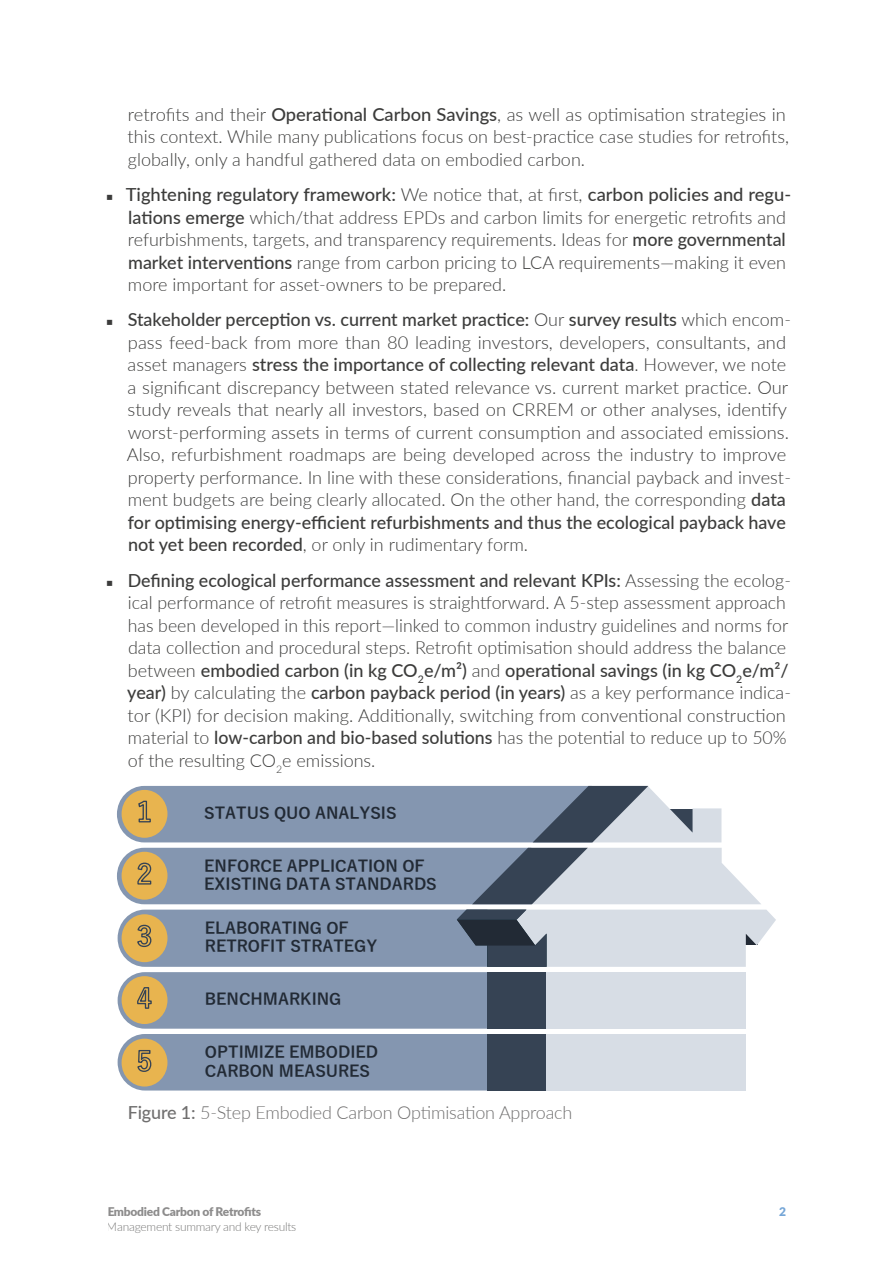
<style>
.page{position:relative;width:893px;height:1263px;background:#fff}
.page>*{position:absolute;margin:0;border:0;box-sizing:border-box;transform-origin:0 0}
.t1{font:300 18px/22.5px "Lato";color:#3c3c3b}
.t2{font:300 18px "Lato";letter-spacing:-.01em;color:#706f6f}
.t3{font:700 15.9px/18.6px "Yu Gothic";color:#222a35}
.t4{font:300 12px "Lato";letter-spacing:-.02em;color:#575756}
.t5{font:900 12px "Lato";letter-spacing:-.02em;color:#706f6f}
.t6{font:900 12px "Lato";color:#5390cd}
.s1{font-weight:500}
</style>
<div class="page">
<svg style="left:117px;top:786px;width:604px;height:56px;background:#909cab"></svg>
<svg style="left:118px;top:910px;width:658px;height:180px;background:#a6afbb"></svg>
<svg style="left:117px;top:848px;width:644px;height:56px;background:#9da7b5"></svg>
<p class="t1" style="left:128px;top:102px;width:663px">retrofits and their <span class="s1">Operational Carbon Savings</span>, as well as optimisation strategies in this context. While many publications focus on best-practice case studies for retrofits, globally, only a handful gathered data on embodied carbon.</p>
<p class="t1" style="left:128px;top:183px;width:665px;text-indent:-23px">◾ <span class="s1">Tightening regulatory framework:</span> We notice that, at first, <span class="s1">carbon policies and regu&shy;lations emerge</span> which/that address EPDs and carbon limits for energetic retrofits and refurbishments, targets, and transparency requirements. Ideas for <span class="s1">more governmental market interventions</span> range from carbon pricing to LCA requirements—making it even more important for asset-owners to be prepared.</p>
<p class="t1" style="left:127px;top:308px;width:666px;text-indent:-22px">◾ <span class="s1">Stakeholder perception vs. current market practice:</span> Our <span class="s1">survey results</span> which encom&shy;pass feed-back from more than 80 leading investors, developers, consultants, and asset managers <span class="s1">stress the importance of collecting relevant data</span>. However, we note a significant discrepancy between stated relevance vs. current market practice. Our study reveals that nearly all investors, based on CRREM or other analyses, identify worst-performing assets in terms of current consumption and associated emissions.<br>Also, refurbishment roadmaps are being developed across the industry to improve property performance. In line with these considerations, financial payback and invest&shy;ment budgets are being clearly allocated. On the other hand, the corresponding <span class="s1">data for optimising energy-efficient refurbishments and thus the ecological payback have not yet been recorded</span>, or only in rudimentary form.</p>
<p class="t1" style="left:127px;top:568px;width:665px;text-indent:-22px">◾ <span class="s1">Defining ecological performance assessment and relevant KPIs:</span> Assessing the ecolog&shy;ical performance of retrofit measures is straightforward. A 5-step assessment approach has been developed in this report—linked to common industry guidelines and norms for data collection and procedural steps. Retrofit optimisation should address the balance between <span class="s1">embodied carbon (in kg CO</span><sub>2</sub><span class="s1">e/m²)</span> and <span class="s1">operational savings (in kg CO</span><sub>2</sub><span class="s1">e/m²/ year)</span> by calculating the <span class="s1">carbon payback period (in years)</span> as a key performance indica&shy;tor (KPI) for decision making. Additionally, switching from conventional construction material to <span class="s1">low-carbon and bio-based solutions</span> has the potential to reduce up to 50% of the resulting CO<sub>2</sub>e emissions.</p>
<p class="t3" style="left:204px;top:804px;width:194px">STATUS QUO ANALYSIS</p>
<p class="t3" style="left:204px;top:857px;width:234px">ENFORCE APPLICATION OF<br>EXISTING DATA STANDARDS</p>
<p class="t3" style="left:205px;top:919px;width:174px">ELABORATING OF<br>RETROFIT STRATEGY</p>
<p class="t3" style="left:205px;top:990px;width:138px">BENCHMARKING</p>
<p class="t3" style="left:205px;top:1043px;width:175px">OPTIMIZE EMBODIED<br>CARBON MEASURES</p>
<p class="t2" style="left:128px;top:1100px;width:446px"><span class="s1">Figure 1:</span> 5-Step Embodied Carbon Optimisation Approach</p>
<p class="t5" style="left:107px;top:1203px;width:155px">Embodied Carbon of Retrofits</p>
<p class="t6" style="left:779px;top:1203px;width:8px">2</p>
<p class="t4" style="left:107px;top:1218px;width:191px">Management summary and key results</p>
</div>
